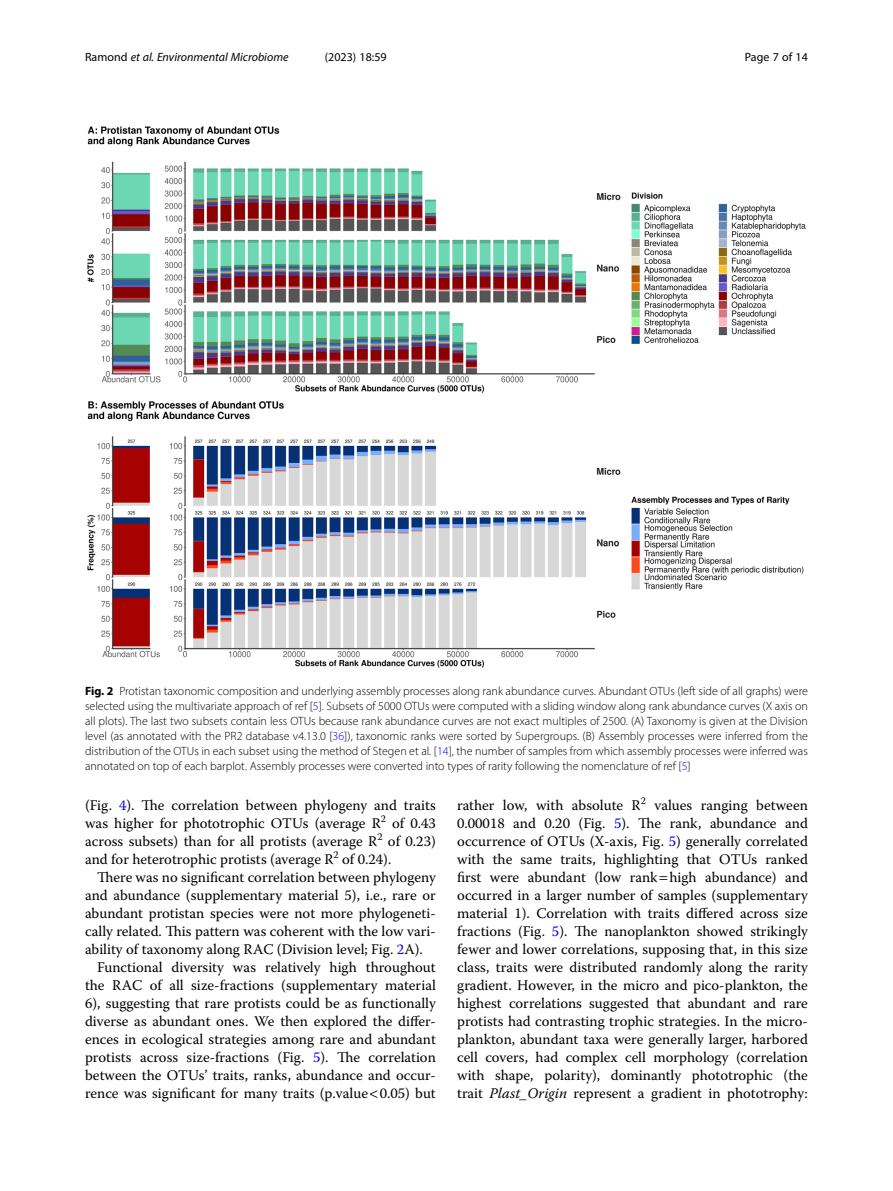
<style>
.page{position:relative;width:893px;height:1191px;background:#fff}
.page>*{position:absolute;margin:0;border:0;box-sizing:border-box;transform-origin:0 0}
.Body_Text_Indent{font:14.7px/18px "Warnock Pro";color:#000;text-align:justify}
.Body_Text{font:14.7px/18px "Warnock Pro";color:#000;text-align:justify}
.Figure_Caption{font:300 12px/15px "Myriad Pro";color:#000;text-align:justify}
.t1{font:italic 12px "Myriad Pro";color:#000}
.t2{font:12px "Myriad Pro";color:#000}
.s1{font-style:normal}
.s2{font-weight:700}
.s3{color:#00f}
.s4{font-style:italic}
</style>
<div class="page">
<img style="left:87px;top:126px;width:719px;height:541px">
<p class="t1" style="left:85px;top:50px;width:205px"><span class="s1">Ramond</span> et al. Environmental Microbiome</p>
<p class="t2" style="left:325px;top:50px;width:63px">(2023) 18:59</p>
<p class="t2" style="left:745px;top:50px;width:65px">Page 7 of 14</p>
<p class="Figure_Caption" style="left:85px;top:683px;width:724px"><span class="s2">Fig. 2</span> Protistan taxonomic composition and underlying assembly processes along rank abundance curves. Abundant OTUs (left side of all graphs) were selected using the multivariate approach of ref [<span class="s3">5</span>]. Subsets of 5000 OTUs were computed with a sliding window along rank abundance curves (X axis on all plots). The last two subsets contain less OTUs because rank abundance curves are not exact multiples of 2500. (A) Taxonomy is given at the Division level (as annotated with the PR2 database v4.13.0 [<span class="s3">36</span>]), taxonomic ranks were sorted by Supergroups. (B) Assembly processes were inferred from the distribution of the OTUs in each subset using the method of Stegen et al. [<span class="s3">14</span>], the number of samples from which assembly processes were inferred was annotated on top of each barplot. Assembly processes were converted into types of rarity following the nomenclature of ref [<span class="s3">5</span>]</p>
<p class="Body_Text" style="left:85px;top:796px;width:352px">(Fig. <span class="s3">4</span>). The correlation between phylogeny and traits was higher for phototrophic OTUs (average R<sup>2</sup> of 0.43 across subsets) than for all protists (average R<sup>2</sup> of 0.23) and for heterotrophic protists (average R<sup>2</sup> of 0.24).</p>
<p class="Body_Text_Indent" style="left:85px;top:868px;width:352px;text-indent:12px">There was no significant correlation between phylogeny and abundance (supplementary material 5), i.e., rare or abundant protistan species were not more phylogeneti&shy;cally related. This pattern was coherent with the low vari&shy;ability of taxonomy along RAC (Division level; Fig. <span class="s3">2</span>A).</p>
<p class="Body_Text_Indent" style="left:85px;top:958px;width:352px;text-indent:12px">Functional diversity was relatively high throughout the RAC of all size-fractions (supplementary material 6), suggesting that rare protists could be as functionally diverse as abundant ones. We then explored the differ&shy;ences in ecological strategies among rare and abundant protists across size-fractions (Fig. <span class="s3">5</span>). The correlation between the OTUs’ traits, ranks, abundance and occur&shy;rence was significant for many traits (p.value 0.05) but</p>
<p class="Body_Text_Indent" style="left:457px;top:796px;width:352px">rather low, with absolute R<sup>2</sup> values ranging between 0.00018 and 0.20 (Fig. <span class="s3">5</span>). The rank, abundance and occurrence of OTUs (X-axis, Fig. <span class="s3">5</span>) generally correlated with the same traits, highlighting that OTUs ranked first were abundant (low rank high abundance) and occurred in a larger number of samples (supplementary material 1). Correlation with traits differed across size fractions (Fig. <span class="s3">5</span>). The nanoplankton showed strikingly fewer and lower correlations, supposing that, in this size class, traits were distributed randomly along the rarity gradient. However, in the micro and pico-plankton, the highest correlations suggested that abundant and rare protists had contrasting trophic strategies. In the micro&shy;plankton, abundant taxa were generally larger, harbored cell covers, had complex cell morphology (correlation with shape, polarity), dominantly phototrophic (the trait <span class="s4">Plast_Origin</span> represent a gradient in phototrophy:</p>
</div>
